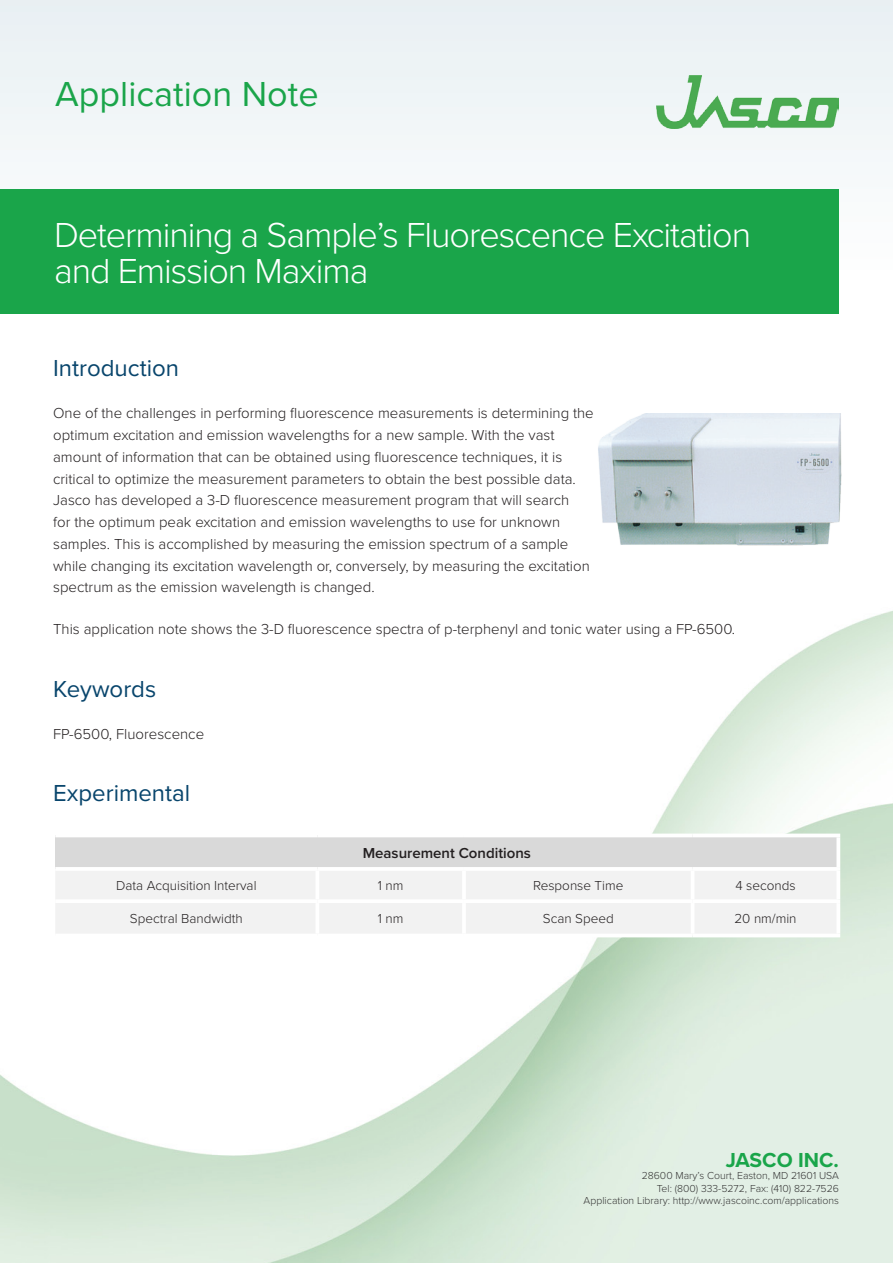
<style>
.page{position:relative;width:893px;height:1263px;background:#fff}
.page>*{position:absolute;margin:0;border:0;box-sizing:border-box;transform-origin:0 0}
.t1{font:300 36px/36px "Proxima Nova";letter-spacing:-.03em;color:#fff}
.App_note_title{font:36px "Proxima Nova";color:#1aa54a}
.Heading{font:24px "Proxima Nova";color:#08456c}
.Footer_name{font:700 21px "Proxima Nova";color:#1aa54a}
.Paragraph_Style{font:300 15px/21.8px "Proxima Nova";color:#231f20}
.Table_Cell{font:600 15px "Proxima Nova";color:#231f20}
.Table_Cell-2{font:300 13.5px "Proxima Nova";color:#231f20}
.Footer_text{font:300 10.5px "Proxima Nova";color:#353535}
.Footer_name-2{font:300 10.5px "Proxima Nova";color:#353535}
</style>
<div class="page">
<img style="left:0;top:313px;width:893px;height:950px">
<div style="left:0;top:1px;width:893px;height:280px;background:#eff5f7"></div>
<div style="left:0;top:189px;width:839px;height:124px;background:#1aa54a"></div>
<img style="left:657px;top:76px;width:182px;height:52px">
<div style="left:55px;top:835px;width:783px;height:34px;background:#d9d9d9"></div>
<div style="left:55px;top:871px;width:781px;height:63px;background:#f2f2f2"></div>
<hr style="left:55px;top:899px;width:262px;height:4px;background:#fff">
<hr style="left:317px;top:899px;width:147px;height:4px;background:#fff">
<hr style="left:464px;top:899px;width:229px;height:4px;background:#fff">
<hr style="left:693px;top:899px;width:147px;height:4px;background:#fff">
<hr style="left:55px;top:934px;width:262px;height:3px;background:#fff">
<hr style="left:317px;top:934px;width:147px;height:3px;background:#fff">
<hr style="left:464px;top:934px;width:229px;height:3px;background:#fff">
<hr style="left:693px;top:934px;width:147px;height:3px;background:#fff">
<hr style="left:315px;top:871px;width:4px;height:28px;background:#fff">
<hr style="left:691px;top:871px;width:3px;height:28px;background:#fff">
<hr style="left:836px;top:871px;width:4px;height:28px;background:#fff">
<hr style="left:315px;top:903px;width:4px;height:31px;background:#fff">
<hr style="left:691px;top:903px;width:3px;height:31px;background:#fff">
<hr style="left:836px;top:903px;width:4px;height:31px;background:#fff">
<hr style="left:462px;top:871px;width:4px;height:28px;background:#fff">
<hr style="left:462px;top:903px;width:4px;height:31px;background:#fff">
<hr style="left:55px;top:833px;width:262px;height:4px;background:#fff">
<hr style="left:317px;top:833px;width:147px;height:4px;background:#fff">
<hr style="left:464px;top:833px;width:229px;height:4px;background:#fff">
<hr style="left:693px;top:833px;width:147px;height:4px;background:#fff">
<svg style="left:836px;top:837px;width:4px;height:30px"></svg>
<hr style="left:55px;top:867px;width:262px;height:4px;background:#fff">
<hr style="left:317px;top:867px;width:147px;height:4px;background:#fff">
<hr style="left:464px;top:867px;width:229px;height:4px;background:#fff">
<hr style="left:693px;top:867px;width:147px;height:4px;background:#fff">
<img style="left:590px;top:413px;width:262px;height:139px">
<p class="App_note_title" style="left:55px;top:73px;width:265px">Application Note</p>
<p class="t1" style="left:54px;top:218px;width:699px">Determining a Sample’s Fluorescence Excitation and Emission Maxima</p>
<p class="Heading" style="left:53px;top:354px;width:127px">Introduction</p>
<p class="Paragraph_Style" style="left:53px;top:403px;width:542px">One of the challenges in performing fluorescence measurements is determining the optimum excitation and emission wavelengths for a new sample. With the vast amount of information that can be obtained using fluorescence techniques, it is critical to optimize the measurement parameters to obtain the best possible data.<br>Jasco has developed a 3-D fluorescence measurement program that will search<br>for the optimum peak excitation and emission wavelengths to use for unknown samples. This is accomplished by measuring the emission spectrum of a sample while changing its excitation wavelength or, conversely, by measuring the excitation spectrum as the emission wavelength is changed.</p>
<p class="Paragraph_Style" style="left:53px;top:619px;width:684px">This application note shows the 3-D fluorescence spectra of p-terphenyl and tonic water using a FP-6500.</p>
<p class="Heading" style="left:53px;top:674px;width:105px">Keywords</p>
<p class="Paragraph_Style" style="left:53px;top:723px;width:153px">FP-6500, Fluorescence</p>
<p class="Heading" style="left:53px;top:779px;width:139px">Experimental</p>
<p class="Table_Cell" style="left:363px;top:844px;width:170px">Measurement Conditions</p>
<p class="Table_Cell-2" style="left:116px;top:878px;width:142px">Data Acquisition Interval</p>
<p class="Table_Cell-2" style="left:378px;top:878px;width:27px">1 nm</p>
<p class="Table_Cell-2" style="left:533px;top:878px;width:92px">Response Time</p>
<p class="Table_Cell-2" style="left:735px;top:878px;width:62px">4 seconds</p>
<p class="Table_Cell-2" style="left:130px;top:910px;width:114px">Spectral Bandwidth</p>
<p class="Table_Cell-2" style="left:378px;top:910px;width:27px">1 nm</p>
<p class="Table_Cell-2" style="left:543px;top:910px;width:72px">Scan Speed</p>
<p class="Table_Cell-2" style="left:734px;top:910px;width:64px">20 nm/min</p>
<p class="Footer_name" style="left:726px;top:1147px;width:115px">JASCO INC.</p>
<p class="Footer_name-2" style="left:642px;top:1169px;width:199px">28600 Mary’s Court, Easton, MD 21601 USA</p>
<p class="Footer_text" style="left:657px;top:1182px;width:183px">Tel: (800) 333-5272, Fax: (410) 822-7526</p>
<p class="Footer_text" style="left:584px;top:1194px;width:257px">Application Library: http://www.jascoinc.com/applications</p>
</div>
